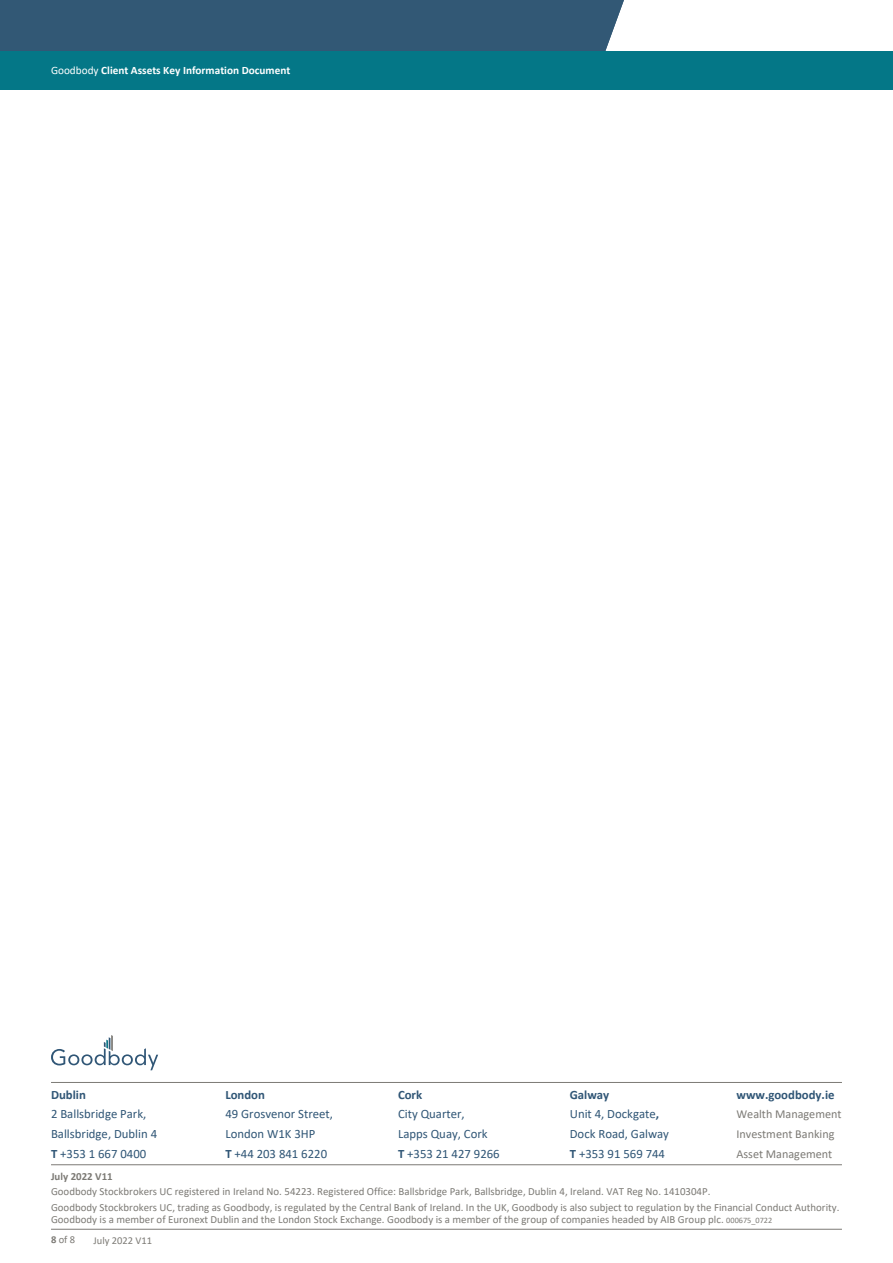
<style>
.page{position:relative;width:893px;height:1263px;background:#fff}
.page>*{position:absolute;margin:0;border:0;box-sizing:border-box;transform-origin:0 0}
.t1{font:12.75px/19.5px "Calibri";color:#305676}
.t2{font:700 12.75px "Calibri";color:#305676}
.t3{font:12.15px/19.5px "Calibri";color:#7c7a75}
.Banner_title{font:700 11.25px "Calibri";color:#fff}
.Disclaimer{font:10.8px/12px "Calibri";color:#7c7a75}
.Disclaimer-2{font:700 10.8px "Calibri";color:#7c7a75}
.t4{font:10.5px "Calibri";color:#7c7a75}
.s1{font-weight:400}
.s2{font-weight:700}
.s3{font-size:8.25px}
</style>
<div class="page">
<hr style="left:51px;top:1229px;width:791px;height:1px;background:#7c7a75">
<hr style="left:51px;top:1164px;width:791px;height:1px;background:#7c7a75">
<hr style="left:51px;top:1082px;width:791px;height:1px;background:#7c7a75">
<svg style="left:51px;top:1035px;width:107px;height:35px"></svg>
<div style="left:0;top:0;width:624px;height:51px;background:#325875"></div>
<div style="left:0;top:51px;width:893px;height:38px;background:#047787"></div>
<p class="Banner_title" style="left:51px;top:63px;width:241px"><span class="s1">Goodbody</span> Client Assets Key Information Document</p>
<p class="Banner_title" style="left:101px;top:63px;width:22px">Title</p>
<p class="t2" style="left:51px;top:1086px;width:36px">Dublin</p>
<p class="t1" style="left:51px;top:1104px;width:108px">2 Ballsbridge Park,<br>Ballsbridge, Dublin 4<br><span class="s2">T</span> +353 1 667 0400</p>
<p class="t2" style="left:225px;top:1086px;width:41px">London</p>
<p class="t1" style="left:225px;top:1104px;width:109px">49 Grosvenor Street,<br>London W1K 3HP<br><span class="s2">T</span> +44 203 841 6220</p>
<p class="t2" style="left:398px;top:1086px;width:26px">Cork</p>
<p class="t1" style="left:398px;top:1104px;width:103px">City Quarter,<br>Lapps Quay, Cork<br><span class="s2">T</span> +353 21 427 9266</p>
<p class="t1" style="left:570px;top:1085px;width:101px"><span class="s2">Galway<br></span>Unit 4, Dockgate<span class="s2">,<br></span>Dock Road, Galway<br><span class="s2">T</span> +353 91 569 744</p>
<p class="t2" style="left:736px;top:1086px;width:100px">www.goodbody.ie</p>
<p class="t3" style="left:736px;top:1104px;width:107px">Wealth Management<br>Investment Banking<br>Asset Management</p>
<p class="Disclaimer-2" style="left:51px;top:1169px;width:63px">July 2022 V11</p>
<p class="Disclaimer" style="left:51px;top:1185px;width:661px">Goodbody Stockbrokers UC registered in Ireland No. 54223. Registered Office: Ballsbridge Park, Ballsbridge, Dublin 4, Ireland. VAT Reg No. 1410304P.</p>
<p class="Disclaimer" style="left:51px;top:1201px;width:790px">Goodbody Stockbrokers UC, trading as Goodbody, is regulated by the Central Bank of Ireland. In the UK, Goodbody is also subject to regulation by the Financial Conduct Authority.<br>Goodbody is a member of Euronext Dublin and the London Stock Exchange. Goodbody is a member of the group of companies headed by AIB Group plc. <span class="s3">000675_0722</span></p>
<p class="t4" style="left:51px;top:1232px;width:26px"><span class="s2">8</span> of 8</p>
<p class="t4" style="left:94px;top:1233px;width:60px">July 2022 V11</p>
</div>
